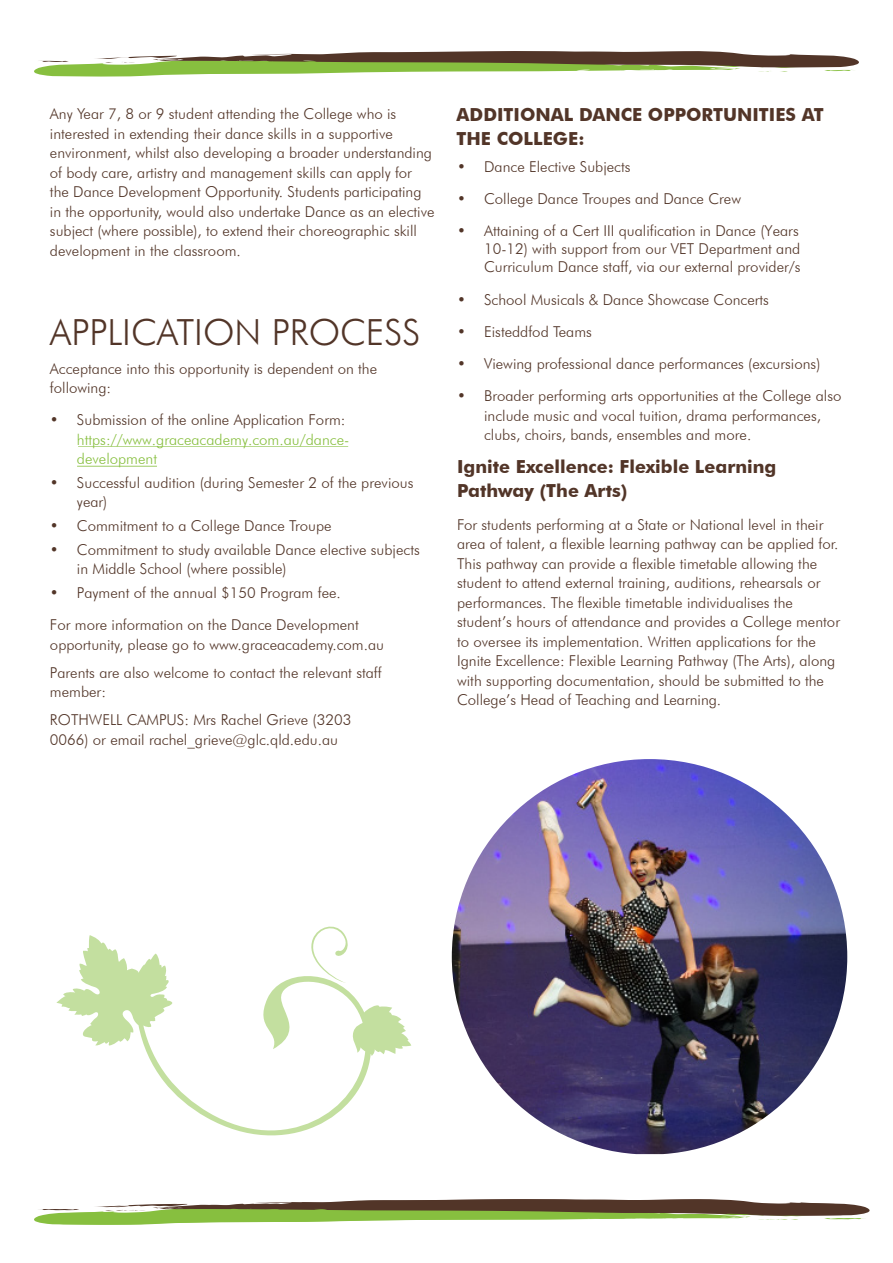
<style>
.page{position:relative;width:893px;height:1263px;background:#fff}
.page>*{position:absolute;margin:0;border:0;box-sizing:border-box;transform-origin:0 0}
.Body{font:300 36px "Futura BT";color:#523528}
.Headings{font:700 18px/24px "Futura BT";color:#523528}
.Subtitle{font:700 18px/24px "Futura BT";color:#523528}
.Headings-2{font:300 15px/19.5px "Futura BT";color:#523528}
.Body-2{font:300 15px/19.5px "Futura BT";color:#523528}
.t1{font:300 15px/19.5px "Futura BT";color:#87bf3f}
.s1{color:#523528}
</style>
<div class="page">
<svg style="left:34px;top:51px;width:825px;height:26px"></svg>
<svg style="left:34px;top:1199px;width:836px;height:26px"></svg>
<svg style="left:56px;top:926px;width:355px;height:210px"></svg>
<img style="left:452px;top:759px;width:395px;height:395px;border-radius:194px">
<hr style="left:78px;top:446px;width:270px;height:1px;background:#87bf3f">
<hr style="left:77px;top:466px;width:80px;height:1px;background:#87bf3f">
<p class="Body-2" style="left:50px;top:104px;width:386px">Any Year 7, 8 or 9 student attending the College who is interested in extending their dance skills in a supportive environment, whilst also developing a broader understanding of body care, artistry and management skills can apply for the Dance Development Opportunity. Students participating in the opportunity, would also undertake Dance as an elective subject (where possible), to extend their choreographic skill development in the classroom.</p>
<p class="Body" style="left:50px;top:311px;width:372px">APPLICATION PROCESS</p>
<p class="Body-2" style="left:50px;top:359px;width:329px">Acceptance into this opportunity is dependent on the following:</p>
<p class="t1" style="left:77px;top:410px;width:274px;text-indent:-27px"><span class="s1">• Submission of the online Application Form: </span>https://www.graceacademy.com.au/dance&shy;development</p>
<p class="Headings-2" style="left:77px;top:472px;width:338px;text-indent:-27px">• Successful audition (during Semester 2 of the previous year)</p>
<p class="Headings-2" style="left:50px;top:516px;width:283px">• Commitment to a College Dance Troupe</p>
<p class="Headings-2" style="left:77px;top:540px;width:344px;text-indent:-27px">• Commitment to study available Dance elective subjects in Middle School (where possible)</p>
<p class="Headings-2" style="left:50px;top:583px;width:292px">• Payment of the annual $150 Program fee.</p>
<p class="Body-2" style="left:50px;top:615px;width:336px">For more information on the Dance Development opportunity, please go to www.graceacademy.com.au</p>
<p class="Body-2" style="left:50px;top:663px;width:333px">Parents are also welcome to contact the relevant staff member:</p>
<p class="Body-2" style="left:50px;top:710px;width:303px">ROTHWELL CAMPUS: Mrs Rachel Grieve (3203<br>0066) or email rachel_grieve@glc.qld.edu.au</p>
<p class="Subtitle" style="left:457px;top:103px;width:369px">ADDITIONAL DANCE OPPORTUNITIES AT<br>THE COLLEGE:</p>
<p class="Headings-2" style="left:457px;top:157px;width:175px">• Dance Elective Subjects</p>
<p class="Headings-2" style="left:457px;top:189px;width:285px">• College Dance Troupes and Dance Crew</p>
<p class="Headings-2" style="left:484px;top:222px;width:318px;line-height:18px;text-indent:-27px">• Attaining of a Cert III qualification in Dance (Years<br>10-12) with support from our VET Department and<br>Curriculum Dance staff, via our external provider/s</p>
<p class="Headings-2" style="left:457px;top:289px;width:313px">• School Musicals &amp; Dance Showcase Concerts</p>
<p class="Headings-2" style="left:457px;top:322px;width:136px">• Eisteddfod Teams</p>
<p class="Headings-2" style="left:457px;top:354px;width:365px">• Viewing professional dance performances (excursions)</p>
<p class="Headings-2" style="left:484px;top:386px;width:359px;text-indent:-27px">• Broader performing arts opportunities at the College also include music and vocal tuition, drama performances, clubs, choirs, bands, ensembles and more.</p>
<p class="Headings" style="left:457px;top:455px;width:321px">Ignite Excellence: Flexible Learning<br>Pathway (The Arts)</p>
<p class="Headings-2" style="left:457px;top:514px;width:384px">For students performing at a State or National level in their area of talent, a flexible learning pathway can be applied for.<br>This pathway can provide a flexible timetable allowing the student to attend external training, auditions, rehearsals or performances. The flexible timetable individualises the student’s hours of attendance and provides a College mentor to oversee its implementation. Written applications for the Ignite Excellence: Flexible Learning Pathway (The Arts), along with supporting documentation, should be submitted to the College’s Head of Teaching and Learning.</p>
</div>
